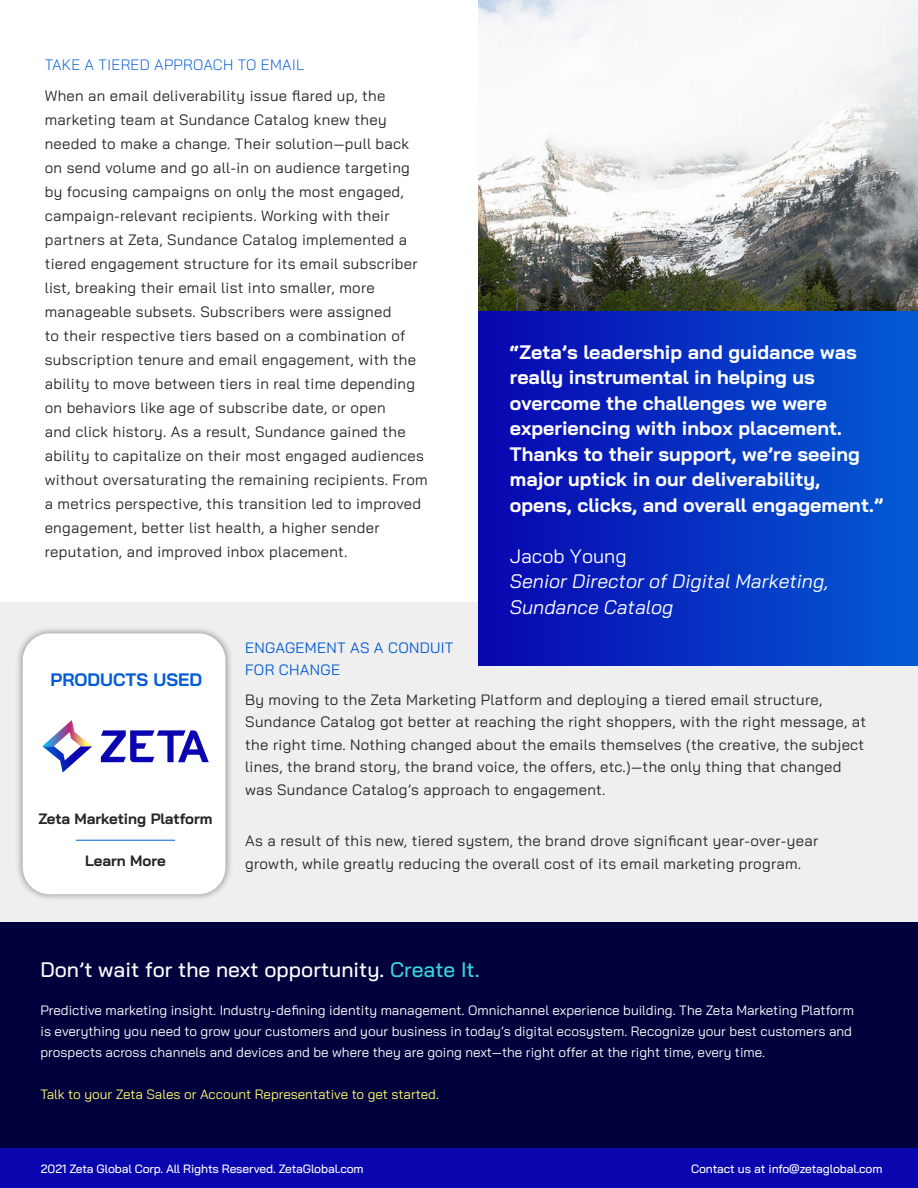
<style>
.page{position:relative;width:918px;height:1188px;background:#fff}
.page>*{position:absolute;margin:0;border:0;box-sizing:border-box;transform-origin:0 0}
.t1{font:500 21px "Bai Jamjuree";color:#fff}
.t2{font:700 19.5px/25.5px "Bai Jamjuree";color:#fff}
.t3{font:italic 19.5px/25.5px "Bai Jamjuree";color:#fff}
.t4{font:19.5px "Bai Jamjuree";color:#fff}
.t5{font:700 18px "Bai Jamjuree";color:#035cd4}
.t6{font:15px/24px "Bai Jamjuree";letter-spacing:.02em;color:#262626}
.t7{font:700 15px "Bai Jamjuree";color:#262626}
.t8{font:15px/22.5px "Bai Jamjuree";letter-spacing:.02em;color:#035cd4}
.t9{font:300 15px "Bai Jamjuree";letter-spacing:.02em;color:#035cd4}
.t10{font:13.5px/21px "Bai Jamjuree";color:#fff}
.t11{font:13.5px "Bai Jamjuree";color:#fffb6a}
.t12{font:500 12px "Bai Jamjuree";letter-spacing:-.01em;color:#fff}
.s1{color:#39d6db}
</style>
<div class="page">
<div style="left:0;top:1148px;width:918px;height:40px;background:#0905af"></div>
<div style="left:1px;top:603px;width:917px;height:320px;background:#efefef"></div>
<div style="left:478px;top:310px;width:440px;height:355px;background:linear-gradient(to right,#0905af,#035bd4)"></div>
<div style="left:0;top:923px;width:918px;height:225px;background:#00003d"></div>
<div style="left:15px;top:626px;width:218px;height:276px;background:#000;opacity:.45"></div>
<div style="left:23px;top:633px;width:202px;height:261px;background:#fff;border-radius:27px"></div>
<svg style="left:101px;top:730px;width:108px;height:32px"></svg>
<svg style="left:42px;top:720px;width:50px;height:53px"></svg>
<hr style="left:76px;top:840px;width:99px;height:1px;background:#035cd4">
<img style="left:478px;top:0;width:440px;height:310px">
<p class="t9" style="left:45px;top:52px;width:261px">TAKE A TIERED APPROACH TO EMAIL</p>
<p class="t6" style="left:45px;top:83px;width:385px">When an email deliverability issue flared up, the marketing team at Sundance Catalog knew they needed to make a change. Their solution—pull back on send volume and go all-in on audience targeting by focusing campaigns on only the most engaged, campaign-relevant recipients. Working with their partners at Zeta, Sundance Catalog implemented a tiered engagement structure for its email subscriber list, breaking their email list into smaller, more manageable subsets. Subscribers were assigned<br>to their respective tiers based on a combination of subscription tenure and email engagement, with the ability to move between tiers in real time depending on behaviors like age of subscribe date, or open<br>and click history. As a result, Sundance gained the ability to capitalize on their most engaged audiences without oversaturating the remaining recipients. From a metrics perspective, this transition led to improved engagement, better list health, a higher sender reputation, and improved inbox placement.</p>
<p class="t2" style="left:510px;top:339px;width:375px">“Zeta’s leadership and guidance was really instrumental in helping us overcome the challenges we were experiencing with inbox placement.<br>Thanks to their support, we’re seeing major uptick in our deliverability, opens, clicks, and overall engagement.”</p>
<h2 class="t4" style="left:510px;top:539px;width:118px">Jacob Young</h2>
<h2 class="t3" style="left:510px;top:569px;width:320px">Senior Director of Digital Marketing,<br>Sundance Catalog</h2>
<p class="t5" style="left:51px;top:670px;width:153px">PRODUCTS USED</p>
<p class="t7" style="left:38px;top:810px;width:176px">Zeta Marketing Platform</p>
<p class="t7" style="left:85px;top:852px;width:82px">Learn More</p>
<p class="t8" style="left:245px;top:636px;width:210px">ENGAGEMENT AS A CONDUIT<br>FOR CHANGE</p>
<p class="t6" style="left:245px;top:688px;width:622px;line-height:22.5px">By moving to the Zeta Marketing Platform and deploying a tiered email structure, Sundance Catalog got better at reaching the right shoppers, with the right message, at the right time. Nothing changed about the emails themselves (the creative, the subject lines, the brand story, the brand voice, the offers, etc.)—the only thing that changed was Sundance Catalog’s approach to engagement.</p>
<p class="t6" style="left:245px;top:830px;width:575px;line-height:22.5px">As a result of this new, tiered system, the brand drove significant year-over-year growth, while greatly reducing the overall cost of its email marketing program.</p>
<h1 class="t1" style="left:41px;top:958px;width:441px">Don’t wait for the next opportunity. <span class="s1">Create It.</span></h1>
<p class="t10" style="left:41px;top:1000px;width:815px">Predictive marketing insight. Industry-defining identity management. Omnichannel experience building. The Zeta Marketing Platform is everything you need to grow your customers and your business in today’s digital ecosystem. Recognize your best customers and prospects across channels and devices and be where they are going next—the right offer at the right time, every time.</p>
<p class="t11" style="left:41px;top:1083px;width:400px">Talk to your Zeta Sales or Account Representative to get started.</p>
<p class="t12" style="left:41px;top:1162px;width:324px">2021 Zeta Global Corp. All Rights Reserved. ZetaGlobal.com</p>
<p class="t12" style="left:691px;top:1162px;width:193px">Contact us at info@zetaglobal.com</p>
</div>
